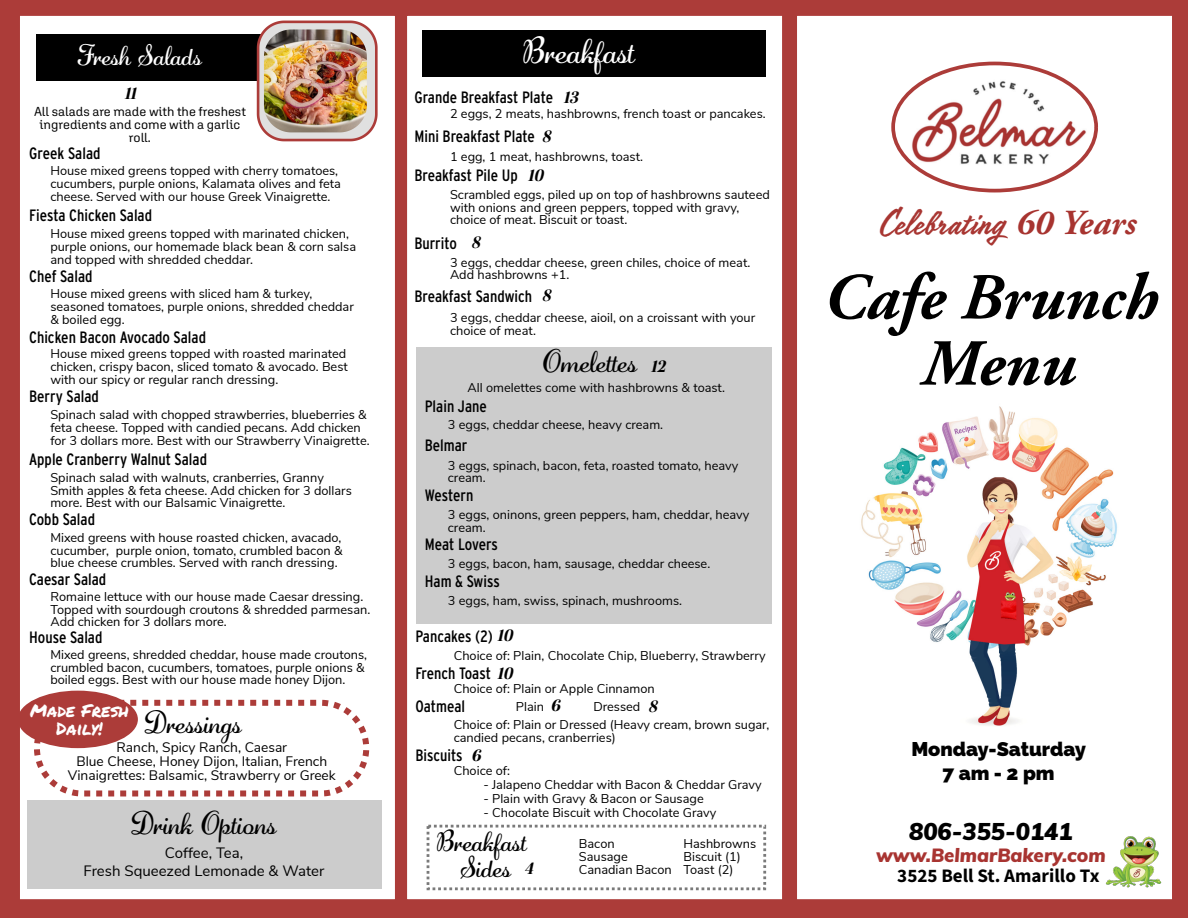
<style>
.page{position:relative;width:1188px;height:918px;background:#ac3c39}
.page>*{position:absolute;margin:0;border:0;box-sizing:border-box;transform-origin:0 0}
.t1{font:italic 700 65.55px/66.2px "Adobe Garamond Pro";color:#000;text-align:center}
.t2{font:36.6px "Mojito Rough";color:#a83632}
.t3{font:34.65px "Adage Script JF";color:#fff}
.t4{font:30.45px "Adage Script JF";color:#000}
.t5{font:30.15px "Adage Script JF";color:#000}
.t6{font:29.85px "Adage Script JF";color:#000}
.t7{font:27.9px/26px "Adage Script JF";color:#000;text-align:center}
.t8{font:27.3px "Adage Script JF";color:#fff}
.t9{font:italic 900 23.7px "Muli";color:#000}
.t10{font:800 19.95px/23.9px "Raleway";color:#000;text-align:center}
.t11{font:700 19.05px "Source Sans 3";color:#000}
.t12{font:italic 900 18.75px "Muli";color:#a83431}
.t13{font:17.55px/17.5px "Permanent Marker";color:#fff;text-align:center}
.t14{font:italic 700 17.25px "Alga";color:#000}
.t15{font:16.5px/32.8px "Interstate Condensed";color:#000}
.t16{font:15px/18px "Nunito Sans";color:#000;text-align:center}
.t17{font:13.8px/13.8px "Nunito Sans";color:#000;text-align:center}
.t18{font:12.9px/12.9px "Aglet Sans";color:#000;text-align:center}
.t19{font:12.75px/12.8px "Nunito Sans";color:#000}
.s1{font-family:"Alga";font-weight:700;font-style:italic;font-size:17.25px}
.s2{font-family:"Adobe Garamond Pro";font-weight:700;font-style:italic;font-size:35.1px;color:#a73430}
</style>
<div class="page">
<div style="left:793px;top:12px;width:383px;height:891px;background:#fff"></div>
<div style="left:789px;top:8px;width:391px;height:899px;border:8px solid #ac3c39"></div>
<div style="left:403px;top:12px;width:383px;height:891px;background:#fff"></div>
<div style="left:399px;top:8px;width:391px;height:899px;border:8px solid #ac3c39"></div>
<div style="left:16px;top:12px;width:383px;height:891px;background:#fff"></div>
<div style="left:12px;top:8px;width:391px;height:899px;border:8px solid #ac3c39"></div>
<img style="left:902px;top:61px;width:193px;height:122px">
<div style="left:891px;top:62px;width:207px;height:130px;border:4px solid #ac3c39;border-radius:50%"></div>
<img style="left:861px;top:406px;width:256px;height:320px">
<img style="left:1106px;top:836px;width:56px;height:52px">
<div style="left:422px;top:30px;width:344px;height:47px;background:#000"></div>
<div style="left:36px;top:34px;width:329px;height:47px;background:#000"></div>
<div style="left:416px;top:347px;width:356px;height:276px;background:#ccc"></div>
<svg style="left:256px;top:20px;width:122px;height:122px"></svg>
<img style="left:264px;top:29px;width:103px;height:103px">
<svg style="left:31px;top:696px;width:339px;height:101px"></svg>
<div style="left:27px;top:800px;width:354px;height:88px;background:#ccc"></div>
<div style="left:427px;top:825px;width:339px;height:65px;border:3px dashed #7a7a7a"></div>
<div style="left:18px;top:691px;width:120px;height:57px;background:#ac3c39;border-radius:50%"></div>
<h3 class="t8" style="left:77px;top:37px;width:126px">Fresh Salads</h3>
<h3 class="t14" style="left:125px;top:83px;width:13px">11</h3>
<p class="t18" style="left:34px;top:105px;width:213px">All salads are made with the freshest ingredients and come with a garlic roll.</p>
<p class="t15" style="left:29px;top:136px;width:73px">Greek Salad</p>
<h3 class="t3" style="left:523px;top:28px;width:113px">Breakfast</h3>
<p class="t15" style="left:414px;top:81px;width:140px">Grande Breakfast Plate</p>
<p class="t19" style="left:450px;top:106px;width:317px">2 eggs, 2 meats, hashbrowns, french toast or pancakes.</p>
<p class="t19" style="left:450px;top:149px;width:195px">1 egg, 1 meat, hashbrowns, toast.</p>
<h3 class="t14" style="left:565px;top:87px;width:16px">13</h3>
<p class="t15" style="left:414px;top:120px;width:138px">Mini Breakfast Plate <span class="s1">8</span></p>
<p class="t19" style="left:50px;top:164px;width:292px">House mixed greens topped with cherry tomatoes, cucumbers, purple onions, Kalamata olives and feta cheese. Served with our house Greek Vinaigrette.</p>
<p class="t19" style="left:50px;top:227px;width:307px">House mixed greens topped with marinated chicken, purple onions, our homemade black bean &amp; corn salsa and topped with shredded cheddar.</p>
<p class="t19" style="left:50px;top:287px;width:305px">House mixed greens with sliced ham &amp; turkey, seasoned tomatoes, purple onions, shredded cheddar &amp; boiled egg.</p>
<p class="t19" style="left:50px;top:347px;width:299px;text-align:justify">House mixed greens topped with roasted marinated chicken, crispy bacon, sliced tomato &amp; avocado. Best with our spicy or regular ranch dressing.</p>
<h3 class="t14" style="left:529px;top:165px;width:17px">10</h3>
<p class="t15" style="left:414px;top:159px;width:105px">Breakfast Pile Up</p>
<p class="t19" style="left:450px;top:187px;width:321px">Scrambled eggs, piled up on top of hashbrowns sauteed with onions and green peppers, topped with gravy, choice of meat. Biscuit or toast.</p>
<p class="t15" style="left:29px;top:198px;width:124px">Fiesta Chicken Salad</p>
<h3 class="t14" style="left:472px;top:232px;width:10px">8</h3>
<p class="t15" style="left:414px;top:226px;width:44px">Burrito</p>
<p class="t19" style="left:450px;top:255px;width:302px">3 eggs, cheddar cheese, green chiles, choice of meat.<br>Add hashbrowns +1.</p>
<p class="t19" style="left:450px;top:311px;width:307px">3 eggs, cheddar cheese, aioil, on a croissant with your choice of meat.</p>
<p class="t15" style="left:29px;top:260px;width:65px">Chef Salad</p>
<h3 class="t14" style="left:543px;top:285px;width:10px">8</h3>
<p class="t15" style="left:414px;top:279px;width:119px">Breakfast Sandwich</p>
<p class="t15" style="left:29px;top:321px;width:178px">Chicken Bacon Avocado Salad</p>
<h3 class="t5" style="left:543px;top:342px;width:95px">Omelettes</h3>
<h3 class="t14" style="left:652px;top:356px;width:16px">12</h3>
<p class="t19" style="left:468px;top:381px;width:259px">All omelettes come with hashbrowns &amp; toast.</p>
<p class="t19" style="left:448px;top:417px;width:217px">3 eggs, cheddar cheese, heavy cream.</p>
<p class="t19" style="left:448px;top:458px;width:292px">3 eggs, spinach, bacon, feta, roasted tomato, heavy cream.</p>
<p class="t19" style="left:448px;top:507px;width:303px">3 eggs, oninons, green peppers, ham, cheddar, heavy cream.</p>
<p class="t19" style="left:448px;top:557px;width:264px">3 eggs, bacon, ham, sausage, cheddar cheese.</p>
<p class="t19" style="left:448px;top:593px;width:236px">3 eggs, ham, swiss, spinach, mushrooms.</p>
<p class="t15" style="left:29px;top:380px;width:71px">Berry Salad</p>
<p class="t15" style="left:425px;top:390px;width:64px">Plain Jane</p>
<p class="t19" style="left:50px;top:408px;width:321px">Spinach salad with chopped strawberries, blueberries &amp; feta cheese. Topped with candied pecans. Add chicken for 3 dollars more. Best with our Strawberry Vinaigrette.</p>
<p class="t19" style="left:50px;top:470px;width:303px">Spinach salad with walnuts, cranberries, Granny<br>Smith apples &amp; feta cheese. Add chicken for 3 dollars more. Best with our Balsamic Vinaigrette.</p>
<p class="t15" style="left:425px;top:429px;width:44px">Belmar</p>
<p class="t15" style="left:425px;top:479px;width:50px">Western</p>
<p class="t15" style="left:425px;top:528px;width:75px">Meat Lovers</p>
<p class="t15" style="left:29px;top:442px;width:179px">Apple Cranberry Walnut Salad</p>
<p class="t15" style="left:29px;top:502px;width:67px">Cobb Salad</p>
<p class="t19" style="left:50px;top:530px;width:294px;text-align:justify">Mixed greens with house roasted chicken, avacado, cucumber, purple onion, tomato, crumbled bacon &amp; blue cheese crumbles. Served with ranch dressing.</p>
<p class="t19" style="left:50px;top:589px;width:321px">Romaine lettuce with our house made Caesar dressing.<br>Topped with sourdough croutons &amp; shredded parmesan.<br>Add chicken for 3 dollars more.</p>
<p class="t19" style="left:50px;top:647px;width:318px">Mixed greens, shredded cheddar, house made croutons, crumbled bacon, cucumbers, tomatoes, purple onions &amp; boiled eggs. Best with our house made honey Dijon.</p>
<p class="t15" style="left:29px;top:563px;width:79px">Caesar Salad</p>
<p class="t15" style="left:425px;top:565px;width:76px">Ham &amp; Swiss</p>
<p class="t15" style="left:415px;top:620px;width:100px">Pancakes (2) <span class="s1">10</span></p>
<p class="t15" style="left:415px;top:656px;width:100px">French Toast <span class="s1">10<br></span>Oatmeal</p>
<p class="t15" style="left:29px;top:621px;width:75px">House Salad</p>
<p class="t19" style="left:454px;top:648px;width:314px">Choice of: Plain, Chocolate Chip, Blueberry, Strawberry</p>
<p class="t19" style="left:454px;top:682px;width:203px">Choice of: Plain or Apple Cinnamon</p>
<p class="t19" style="left:454px;top:717px;width:317px">Choice of: Plain or Dressed (Heavy cream, brown sugar, candied pecans, cranberries)</p>
<h3 class="t14" style="left:551px;top:695px;width:11px">6</h3>
<h3 class="t14" style="left:649px;top:696px;width:10px">8</h3>
<p class="t19" style="left:516px;top:699px;width:30px">Plain</p>
<p class="t19" style="left:593px;top:699px;width:48px">Dressed</p>
<h3 class="t13" style="left:30px;top:701px;width:100px">Made Fresh<br>Daily!</h3>
<h3 class="t6" style="left:145px;top:703px;width:98px">Dressings</h3>
<p class="t17" style="left:68px;top:740px;width:269px">Ranch, Spicy Ranch, Caesar<br>Blue Cheese, Honey Dijon, Italian, French<br>Vinaigrettes: Balsamic, Strawberry or Greek</p>
<h3 class="t4" style="left:131px;top:804px;width:147px">Drink Options</h3>
<p class="t16" style="left:84px;top:843px;width:242px">Coffee, Tea,<br>Fresh Squeezed Lemonade &amp; Water</p>
<p class="t19" style="left:579px;top:837px;width:94px">Bacon<br>Sausage<br>Canadian Bacon</p>
<p class="t19" style="left:683px;top:837px;width:74px">Hashbrowns<br>Biscuit (1)</p>
<p class="t15" style="left:415px;top:738px;width:68px">Biscuits <span class="s1">6</span></p>
<p class="t19" style="left:454px;top:764px;width:58px">Choice of:</p>
<p class="t19" style="left:483px;top:777px;width:280px">- Jalapeno Cheddar with Bacon &amp; Cheddar Gravy</p>
<p class="t19" style="left:483px;top:791px;width:222px">- Plain with Gravy &amp; Bacon or Sausage</p>
<p class="t19" style="left:483px;top:805px;width:235px">- Chocolate Biscuit with Chocolate Gravy</p>
<h3 class="t7" style="left:437px;top:829px;width:91px">Breakfast<br>Sides</h3>
<h3 class="t14" style="left:525px;top:859px;width:10px">4</h3>
<p class="t19" style="left:683px;top:862px;width:51px">Toast (2)</p>
<h2 class="t2" style="left:877px;top:196px;width:260px">Celebrating <span class="s2">60 Years</span></h2>
<h1 class="t1" style="left:823px;top:266px;width:336px">Cafe Brunch<br>Menu</h1>
<h3 class="t10" style="left:911px;top:737px;width:176px">Monday-Saturday<br>7 am - 2 pm</h3>
<h3 class="t9" style="left:909px;top:814px;width:165px">806-355-0141</h3>
<h3 class="t12" style="left:876px;top:841px;width:231px">www.BelmarBakery.com</h3>
<h3 class="t11" style="left:897px;top:863px;width:204px">3525 Bell St. Amarillo Tx</h3>
</div>
